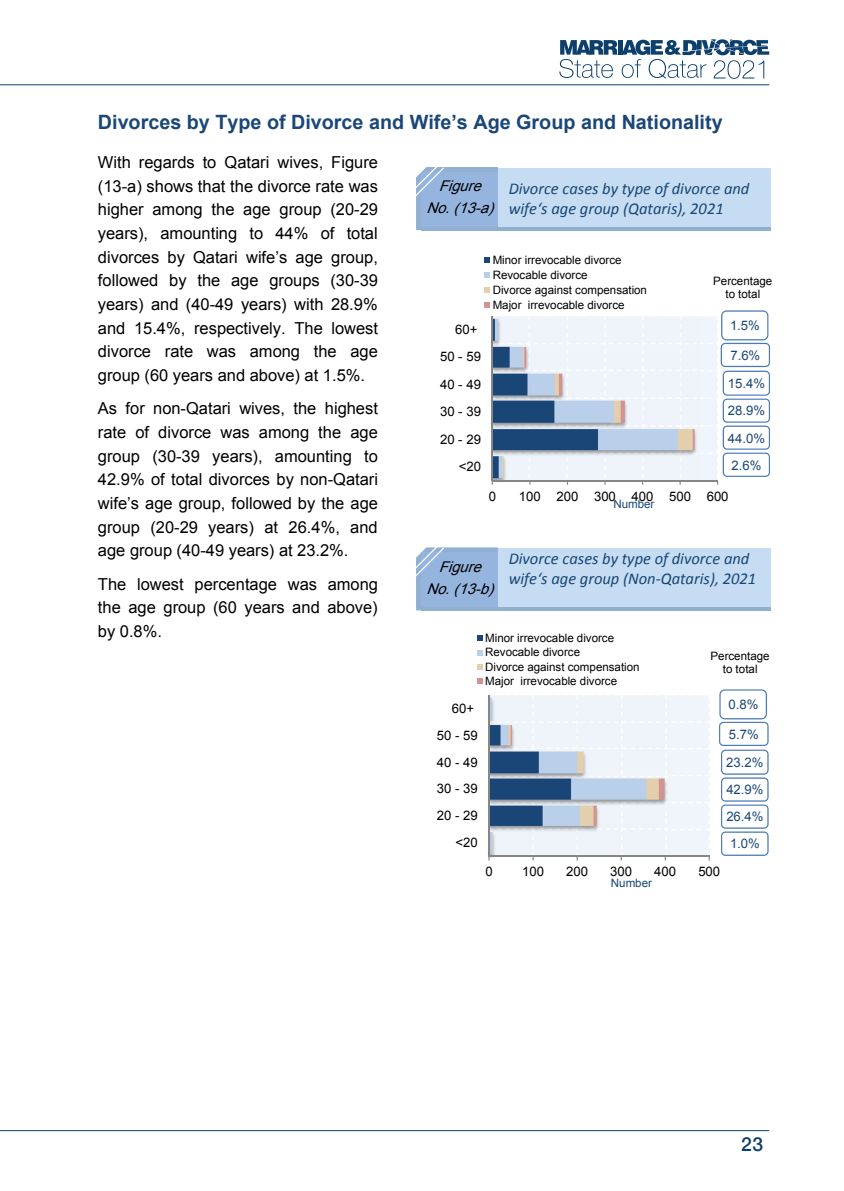
<style>
.page{position:relative;width:844px;height:1191px;background:#fff}
.page>*{position:absolute;margin:0;border:0;box-sizing:border-box;transform-origin:0 0}
.t1{font:700 19.78px "Arial";color:#1a4777}
.t2{font:500 19.25px "Helvetica Neue";color:#0c3f6c}
.t3{font:16.45px/23.6px "Arial";color:#000;text-align:justify}
.t4{font:italic 16.45px/20.1px "Calibri";color:#184777}
.t5{font:italic 14.88px/21.9px "Arial";color:#000;text-align:center}
.t6{font:13.12px "Arial";color:#000}
.t7{font:13.12px/27.5px "Arial";color:#1a4777}
.t8{font:11.55px/15px "Arial";color:#000}
.t9{font:11.55px "Arial";color:#1a4777}
</style>
<div class="page">
<hr style="left:0;top:84px;width:769px;height:1px;background:#0c3f6c">
<hr style="left:0;top:1130px;width:769px;height:1px;background:#0c3f6c">
<svg style="left:559px;top:39px;width:210px;height:40px"></svg>
<hr style="left:422px;top:227px;width:348px;height:3px;background:#91afd1">
<svg style="left:416px;top:167px;width:83px;height:64px;background:#97b6dc"></svg>
<hr style="left:422px;top:607px;width:348px;height:3px;background:#91afd1">
<svg style="left:416px;top:547px;width:83px;height:64px;background:#98b6dd"></svg>
<svg style="left:484px;top:257px;width:6px;height:6px"></svg>
<svg style="left:484px;top:272px;width:6px;height:6px"></svg>
<svg style="left:484px;top:287px;width:6px;height:6px"></svg>
<svg style="left:484px;top:302px;width:285px;height:183px"></svg>
<svg style="left:488px;top:695px;width:221px;height:165px"></svg>
<hr style="left:488px;top:695px;width:1px;height:161px;background:#868687">
<svg style="left:477px;top:635px;width:5px;height:6px"></svg>
<svg style="left:477px;top:650px;width:5px;height:5px"></svg>
<svg style="left:477px;top:664px;width:5px;height:5px"></svg>
<svg style="left:477px;top:678px;width:5px;height:6px"></svg>
<svg style="left:719px;top:689px;width:49px;height:167px"></svg>
<p class="t1" style="left:98px;top:108px;width:626px">Divorces by Type of Divorce and Wife’s Age Group and Nationality</p>
<p class="t3" style="left:98px;top:150px;width:281px">With regards to Qatari wives, Figure (13-a) shows that the divorce rate was higher among the age group (20-29 years), amounting to 44% of total divorces by Qatari wife’s age group, followed by the age groups (30-39 years) and (40-49 years) with 28.9% and 15.4%, respectively. The lowest divorce rate was among the age group (60 years and above) at 1.5%.</p>
<p class="t3" style="left:98px;top:397px;width:281px">As for non-Qatari wives, the highest rate of divorce was among the age group (30-39 years), amounting to 42.9% of total divorces by non-Qatari wife’s age group, followed by the age group (20-29 years) at 26.4%, and age group (40-49 years) at 23.2%.</p>
<p class="t3" style="left:98px;top:572px;width:281px">The lowest percentage was among the age group (60 years and above) by 0.8%.</p>
<p class="t5" style="left:426px;top:175px;width:75px">Figure<br>No.(13-a)</p>
<p class="t4" style="left:508px;top:178px;width:242px">Divorce cases by type of divorce and wife‘s age group (Qataris), 2021</p>
<p class="t8" style="left:492px;top:252px;width:156px">Minor irrevocable divorce<br>Revocable divorce<br>Divorce against compensation<br>Major irrevocable divorce</p>
<p class="t8" style="left:713px;top:274px;width:61px;line-height:13.3px;text-align:center">Percentage to total</p>
<p class="t7" style="left:729px;top:312px;width:31px">1.5%</p>
<p class="t7" style="left:727px;top:341px;width:39px">7.6%<br>15.4%<br>28.9%<br>44.0%<br>2.6%</p>
<p class="t6" style="left:455px;top:321px;width:24px">60+</p>
<p class="t6" style="left:440px;top:348px;width:42px">50 - 59</p>
<p class="t6" style="left:440px;top:376px;width:42px">40 - 49</p>
<p class="t6" style="left:440px;top:403px;width:42px">30 - 39</p>
<p class="t6" style="left:440px;top:431px;width:42px">20 - 29</p>
<p class="t6" style="left:458px;top:458px;width:24px">&lt;20</p>
<p class="t6" style="left:488px;top:487px;width:9px">0</p>
<p class="t6" style="left:519px;top:487px;width:211px">100 200 300 400 500 600</p>
<p class="t9" style="left:613px;top:496px;width:42px">Number</p>
<p class="t5" style="left:426px;top:555px;width:75px">Figure<br>No.(13-b)</p>
<p class="t4" style="left:508px;top:548px;width:249px">Divorce cases by type of divorce and wife‘s age group (Non‐Qataris), 2021</p>
<p class="t8" style="left:485px;top:631px;width:156px;line-height:14.3px">Minor irrevocable divorce<br>Revocable divorce<br>Divorce against compensation<br>Major irrevocable divorce</p>
<p class="t8" style="left:710px;top:649px;width:61px;line-height:13.3px;text-align:center">Percentage to total</p>
<p class="t7" style="left:728px;top:691px;width:31px">0.8%</p>
<p class="t7" style="left:726px;top:720px;width:39px">5.7%<br>23.2%<br>42.9%<br>26.4%<br>1.0%</p>
<p class="t6" style="left:451px;top:699px;width:24px">60+</p>
<p class="t6" style="left:436px;top:726px;width:42px">50 - 59</p>
<p class="t6" style="left:436px;top:753px;width:42px">40 - 49</p>
<p class="t6" style="left:436px;top:780px;width:42px">30 - 39</p>
<p class="t6" style="left:436px;top:807px;width:42px">20 - 29</p>
<p class="t6" style="left:455px;top:834px;width:24px">&lt;20</p>
<p class="t6" style="left:485px;top:863px;width:9px">0</p>
<p class="t6" style="left:522px;top:863px;width:23px">100</p>
<p class="t6" style="left:566px;top:863px;width:23px">200</p>
<p class="t6" style="left:610px;top:863px;width:23px">300</p>
<p class="t6" style="left:654px;top:863px;width:23px">400</p>
<p class="t6" style="left:698px;top:863px;width:23px">500</p>
<p class="t9" style="left:610px;top:875px;width:42px">Number</p>
<p class="t2" style="left:741px;top:1128px;width:23px">23</p>
</div>
